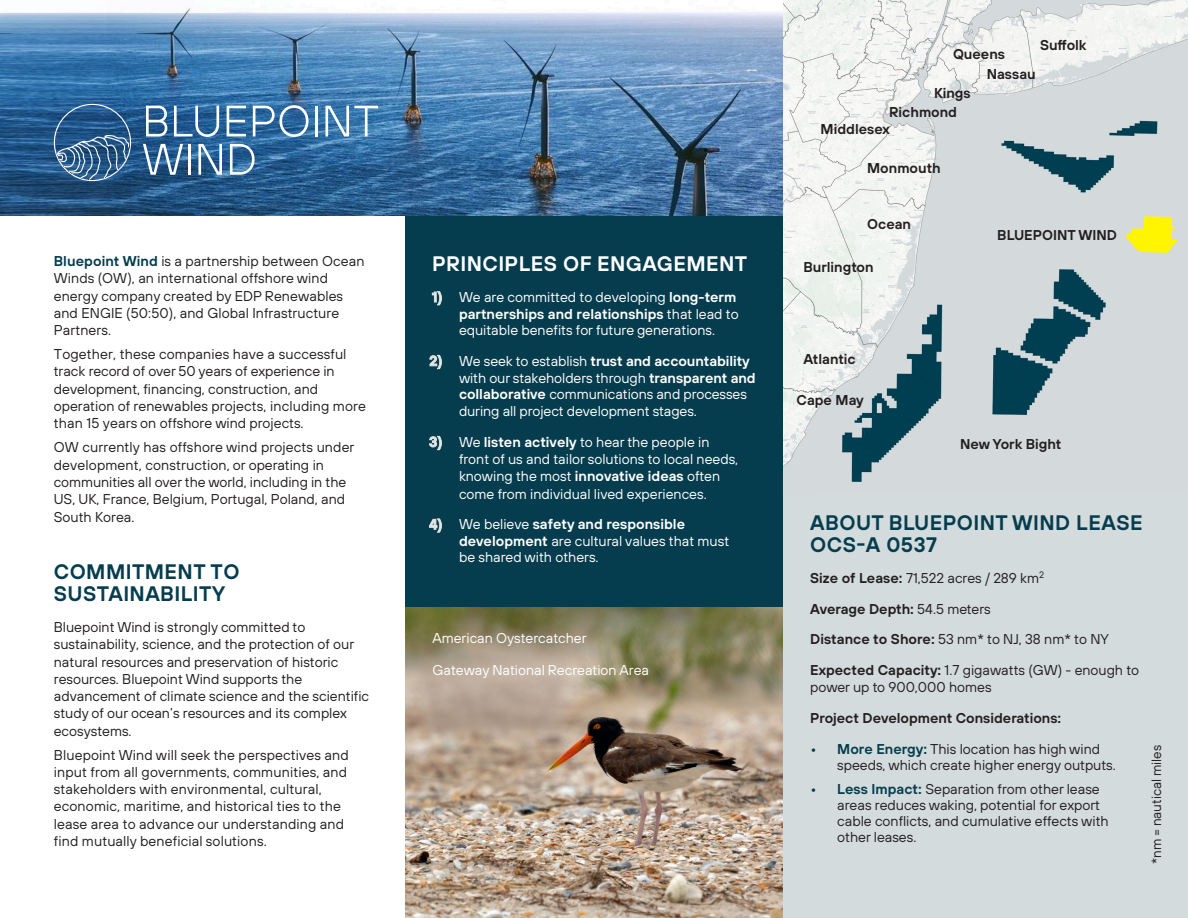
<style>
.page{position:relative;width:1188px;height:918px;background:#fff}
.page>*{position:absolute;margin:0;border:0;box-sizing:border-box;transform-origin:0 0}
.Stats__TT_Hoves_Regu{font:600 21px/22.5px "TT Hoves";letter-spacing:.02em;color:#063d4e}
.Body__TT_Hoves_Regul{font:600 21px/22.5px "TT Hoves";letter-spacing:.02em;color:#063d4e}
.Headline__TT_Hoves_D{font:600 21px "TT Hoves";letter-spacing:.02em;color:#fff}
.Body__TT_Hoves_Regul-2{font:14.25px/17.2px "TT Hoves";color:#231f20}
.Numbered_List__TT_Ho{font:14.25px/16.5px "TT Hoves";color:#fff}
.Stats__TT_Hoves_Regu-2{font:14.25px/30.8px "TT Hoves";color:#231f20}
.Map_Labels__TT_Hoves{font:600 14.25px "TT Hoves";color:#231f20}
.Stats__TT_Hoves_Regu-3{font:600 14.25px/30.8px "TT Hoves";color:#231f20}
.Paragraph_Style_1{font:14.25px "TT Hoves";color:#fff}
.t1{font:13.5px "TT Hoves";color:#231f20}
.s1{font-weight:600;color:#063d4e}
.s2{font-weight:600;color:#e2e4e2}
.s3{font-weight:600}
.s4{font-weight:400}
</style>
<div class="page">
<img style="left:0;top:12px;width:108px;height:204px">
<div style="left:783px;top:0;width:405px;height:918px;background:#d3dbdc"></div>
<img style="left:783px;top:0;width:405px;height:482px">
<svg style="left:108px;top:7px;width:675px;height:209px;background:#5a87b1"></svg>
<div style="left:405px;top:216px;width:378px;height:524px;background:#063d4e"></div>
<img style="left:405px;top:607px;width:378px;height:311px">
<svg style="left:406px;top:608px;width:173px;height:131px;background:#a4977f"></svg>
<svg style="left:1126px;top:217px;width:51px;height:36px"></svg>
<svg style="left:146px;top:106px;width:21px;height:30px"></svg>
<svg style="left:174px;top:106px;width:45px;height:31px"></svg>
<svg style="left:227px;top:106px;width:19px;height:30px"></svg>
<svg style="left:253px;top:105px;width:56px;height:32px"></svg>
<hr style="left:315px;top:106px;width:3px;height:30px;background:#fff">
<svg style="left:325px;top:106px;width:53px;height:30px"></svg>
<svg style="left:143px;top:144px;width:40px;height:31px"></svg>
<hr style="left:188px;top:144px;width:3px;height:31px;background:#fff">
<svg style="left:198px;top:144px;width:24px;height:31px"></svg>
<svg style="left:230px;top:144px;width:25px;height:31px"></svg>
<svg style="left:54px;top:104px;width:77px;height:77px;background:#3d6a96"></svg>
<p class="Body__TT_Hoves_Regul-2" style="left:54px;top:252px;width:312px"><span class="s1">Bluepoint Wind</span> is a partnership between Ocean Winds (OW), an international offshore wind energy company created by EDP Renewables and ENGIE (50:50), and Global Infrastructure Partners.</p>
<p class="Body__TT_Hoves_Regul-2" style="left:54px;top:345px;width:314px">Together, these companies have a successful track record of over 50 years of experience in development, financing, construction, and operation of renewables projects, including more than 15 years on offshore wind projects.</p>
<p class="Body__TT_Hoves_Regul-2" style="left:54px;top:438px;width:302px">OW currently has offshore wind projects under development, construction, or operating in communities all over the world, including in the US, UK, France, Belgium, Portugal, Poland, and South Korea.</p>
<p class="Body__TT_Hoves_Regul" style="left:54px;top:560px;width:187px">COMMITMENT TO<br>SUSTAINABILITY</p>
<p class="Body__TT_Hoves_Regul-2" style="left:54px;top:618px;width:317px">Bluepoint Wind is strongly committed to sustainability, science, and the protection of our natural resources and preservation of historic resources. Bluepoint Wind supports the advancement of climate science and the scientific study of our ocean’s resources and its complex ecosystems.</p>
<p class="Body__TT_Hoves_Regul-2" style="left:54px;top:746px;width:296px">Bluepoint Wind will seek the perspectives and input from all governments, communities, and stakeholders with environmental, cultural, economic, maritime, and historical ties to the lease area to advance our understanding and find mutually beneficial solutions.</p>
<p class="Map_Labels__TT_Hoves" style="left:953px;top:45px;width:54px">Queens</p>
<p class="Map_Labels__TT_Hoves" style="left:1040px;top:35px;width:48px">Suffolk</p>
<p class="Map_Labels__TT_Hoves" style="left:934px;top:84px;width:38px">Kings</p>
<p class="Map_Labels__TT_Hoves" style="left:889px;top:103px;width:69px">Richmond</p>
<p class="Map_Labels__TT_Hoves" style="left:821px;top:120px;width:71px">Middlesex</p>
<p class="Map_Labels__TT_Hoves" style="left:867px;top:159px;width:75px">Monmouth</p>
<p class="Map_Labels__TT_Hoves" style="left:987px;top:65px;width:51px">Nassau</p>
<p class="Map_Labels__TT_Hoves" style="left:867px;top:215px;width:45px">Ocean</p>
<p class="Map_Labels__TT_Hoves" style="left:803px;top:258px;width:72px">Burlington</p>
<p class="Map_Labels__TT_Hoves" style="left:997px;top:226px;width:121px">BLUEPOINT WIND</p>
<p class="Headline__TT_Hoves_D" style="left:432px;top:250px;width:317px">PRINCIPLES OF ENGAGEMENT</p>
<p class="Numbered_List__TT_Ho" style="left:459px;top:289px;width:281px;text-indent:-27px"><span class="s2">1)</span> We are committed to developing <span class="s3">long-term partnerships and relationships</span> that lead to equitable benefits for future generations.</p>
<p class="Numbered_List__TT_Ho" style="left:459px;top:352px;width:298px;text-indent:-30px"><span class="s2">2)</span> We seek to establish <span class="s3">trust and accountability </span>with our stakeholders through <span class="s3">transparent and collaborative</span> communications and processes during all project development stages.</p>
<p class="Numbered_List__TT_Ho" style="left:459px;top:433px;width:281px;line-height:17.2px;text-indent:-30px"><span class="s2">3)</span> We <span class="s3">listen actively</span> to hear the people in front of us and tailor solutions to local needs, knowing the most <span class="s3">innovative ideas</span> often come from individual lived experiences.</p>
<p class="Numbered_List__TT_Ho" style="left:459px;top:516px;width:272px;text-indent:-30px"><span class="s2">4)</span> We believe <span class="s3">safety and responsible development</span> are cultural values that must be shared with others.</p>
<p class="Stats__TT_Hoves_Regu" style="left:810px;top:510px;width:334px">ABOUT BLUEPOINT WIND LEASE<br>OCS-A 0537</p>
<p class="Stats__TT_Hoves_Regu-2" style="left:810px;top:562px;width:331px"><span class="s3">Size of Lease:</span> 71,522 acres / 289 km<sup>2<br></sup><span class="s3">Average Depth:</span> 54.5 meters<br><span class="s3">Distance to Shore:</span> 53 nm* to NJ, 38 nm* to NY <span class="s3">Expected Capacity:</span> 1.7 gigawatts (GW) - enough to</p>
<p class="Stats__TT_Hoves_Regu-3" style="left:810px;top:671px;width:253px"><span class="s4">power up to 900,000 homes<br></span>Project Development Considerations:</p>
<p class="Body__TT_Hoves_Regul-2" style="left:837px;top:741px;width:280px;line-height:15.8px;text-indent:-27px"><span class="s1">• More Energy:</span> This location has high wind speeds, which create higher energy outputs.</p>
<p class="Body__TT_Hoves_Regul-2" style="left:837px;top:780px;width:273px;line-height:16.4px;text-indent:-27px"><span class="s1">• Less Impact:</span> Separation from other lease areas reduces waking, potential for export cable conflicts, and cumulative effects with other leases.</p>
<p class="Map_Labels__TT_Hoves" style="left:803px;top:349px;width:54px">Atlantic</p>
<p class="Map_Labels__TT_Hoves" style="left:797px;top:391px;width:69px">Cape May</p>
<p class="Map_Labels__TT_Hoves" style="left:960px;top:435px;width:103px">New York Bight</p>
<p class="Paragraph_Style_1" style="left:432px;top:630px;width:156px">American Oystercatcher</p>
<p class="Paragraph_Style_1" style="left:432px;top:661px;width:218px">Gateway National Recreation Area</p>
<p class="t1" style="left:1148px;top:864px;width:120px;rotate:-90deg">*nm = nautical miles</p>
</div>
